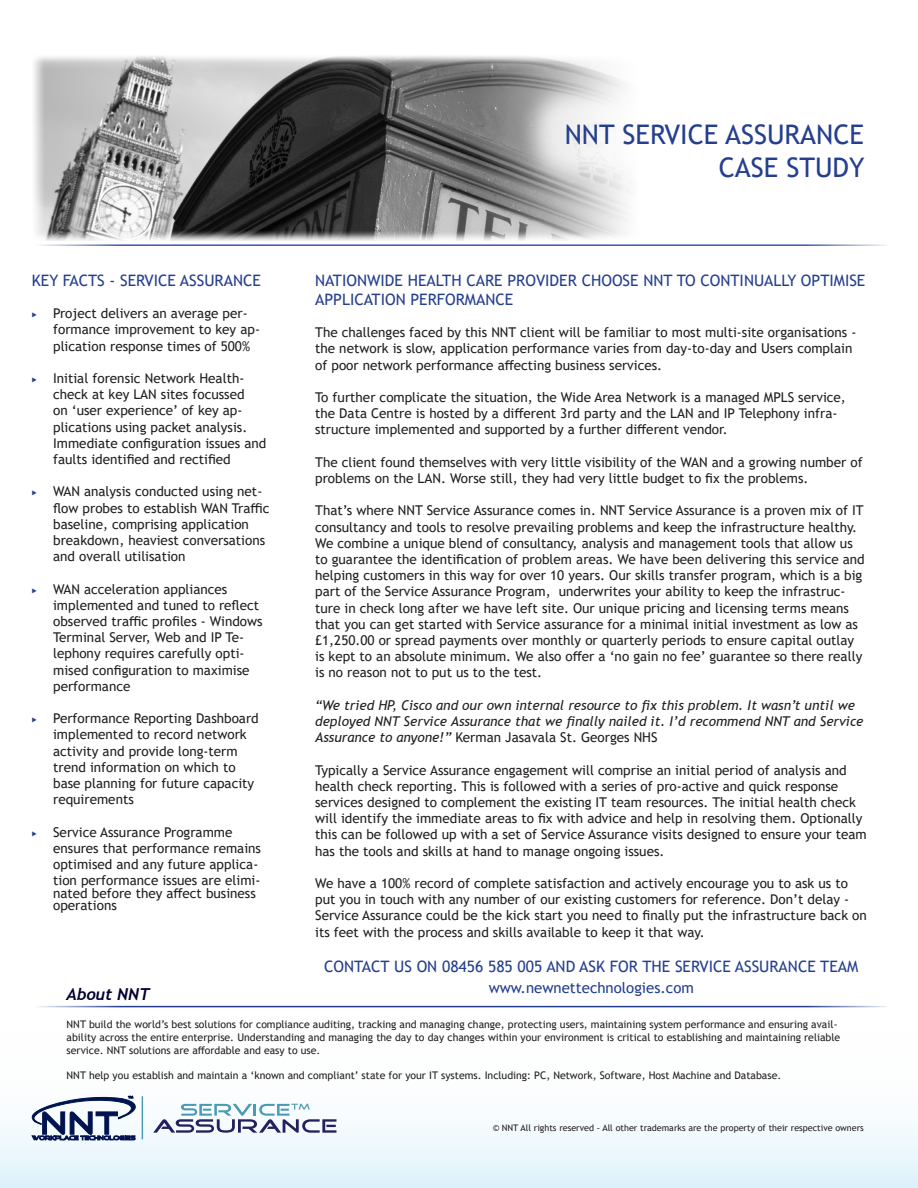
<style>
.page{position:relative;width:918px;height:1188px;background:#fff}
.page>*{position:absolute;margin:0;border:0;box-sizing:border-box;transform-origin:0 0}
.t1{font:27px/32.4px "Trebuchet MS";color:#253f8e;text-align:right}
.t2{font:italic 700 16.5px "Trebuchet";color:#000032}
.Heading{font:15.75px/18.9px "Trebuchet MS";color:#253f8e}
.t3{font:15px "Trebuchet MS";color:#253f8e}
.Key_Facts_Body{font:13.5px/16.2px "Trebuchet MS";color:#231f20}
.t4{font:italic 13.5px/16.2px "Trebuchet MS";color:#231f20}
.t5{font:10.5px/12.6px "Trebuchet MS";color:#231f20}
.t6{font:9px "Trebuchet MS";color:#231f20}
.s1{font-style:normal}
</style>
<div class="page">
<img style="left:34px;top:56px;width:590px;height:184px">
<div style="left:0;top:1007px;width:918px;height:181px;background:linear-gradient(to bottom,#fff,#e6f5fc);border:2px solid #daf1fb"></div>
<hr style="left:32px;top:1006px;width:855px;height:1px;background:#253f8e">
<hr style="left:32px;top:244px;width:855px;height:2px;background:#3e57a5">
<div style="left:515px;top:73px;width:396px;height:151px;background:#fff;opacity:.75"></div>
<svg style="left:32px;top:1095px;width:105px;height:45px"></svg>
<hr style="left:142px;top:1096px;width:1px;height:43px;background:#499ab4">
<svg style="left:153px;top:1104px;width:183px;height:29px"></svg>
<p class="t1" style="left:565px;top:118px;width:301px">NNT SERVICE ASSURANCE<br>CASE STUDY</p>
<p class="Heading" style="left:32px;top:271px;width:231px">KEY FACTS - SERVICE ASSURANCE</p>
<p class="Key_Facts_Body" style="left:53px;top:305px;width:208px">Project delivers an average per&shy;formance improvement to key ap&shy;plication response times of 500%</p>
<p class="Key_Facts_Body" style="left:53px;top:370px;width:215px">Initial forensic Network Health&shy;check at key LAN sites focussed<br>on ‘user experience’ of key ap&shy;plications using packet analysis.<br>Immediate configuration issues and faults identified and rectified</p>
<p class="Key_Facts_Body" style="left:53px;top:483px;width:218px">WAN analysis conducted using net&shy;flow probes to establish WAN Traffic baseline, comprising application breakdown, heaviest conversations and overall utilisation</p>
<p class="Key_Facts_Body" style="left:53px;top:581px;width:211px">WAN acceleration appliances implemented and tuned to reflect observed traffic profiles - Windows<br>Terminal Server, Web and IP Te&shy;lephony requires carefully opti&shy;mised configuration to maximise performance</p>
<p class="Key_Facts_Body" style="left:53px;top:710px;width:207px">Performance Reporting Dashboard implemented to record network activity and provide long-term trend information on which to base planning for future capacity requirements</p>
<p class="Key_Facts_Body" style="left:53px;top:824px;width:209px">Service Assurance Programme ensures that performance remains optimised and any future applica&shy;tion performance issues are elimi-</p>
<p class="Key_Facts_Body" style="left:53px;top:887px;width:204px;line-height:12.6px">nated before they affect business operations</p>
<p class="Heading" style="left:315px;top:271px;width:552px">NATIONWIDE HEALTH CARE PROVIDER CHOOSE NNT TO CONTINUALLY OPTIMISE<br>APPLICATION PERFORMANCE</p>
<p class="Key_Facts_Body" style="left:315px;top:324px;width:543px">The challenges faced by this NNT client will be familiar to most multi-site organisations - the network is slow, application performance varies from day-to-day and Users complain of poor network performance affecting business services.</p>
<p class="Key_Facts_Body" style="left:315px;top:389px;width:532px">To further complicate the situation, the Wide Area Network is a managed MPLS service, the Data Centre is hosted by a different 3rd party and the LAN and IP Telephony infra&shy;structure implemented and supported by a further different vendor.</p>
<p class="Key_Facts_Body" style="left:315px;top:454px;width:549px">The client found themselves with very little visibility of the WAN and a growing number of problems on the LAN. Worse still, they had very little budget to fix the problems.</p>
<p class="Key_Facts_Body" style="left:315px;top:502px;width:551px">That’s where NNT Service Assurance comes in. NNT Service Assurance is a proven mix of IT consultancy and tools to resolve prevailing problems and keep the infrastructure healthy.<br>We combine a unique blend of consultancy, analysis and management tools that allow us to guarantee the identification of problem areas. We have been delivering this service and helping customers in this way for over 10 years. Our skills transfer program, which is a big part of the Service Assurance Program, underwrites your ability to keep the infrastruc&shy;ture in check long after we have left site. Our unique pricing and licensing terms means that you can get started with Service assurance for a minimal initial investment as low as £1,250.00 or spread payments over monthly or quarterly periods to ensure capital outlay is kept to an absolute minimum. We also offer a ‘no gain no fee’ guarantee so there really is no reason not to put us to the test.</p>
<p class="t4" style="left:315px;top:697px;width:550px">“We tried HP, Cisco and our own internal resource to fix this problem. It wasn’t until we deployed NNT Service Assurance that we finally nailed it. I’d recommend NNT and Service<br>Assurance to anyone!” <span class="s1">Kerman Jasavala St. Georges NHS</span></p>
<p class="Key_Facts_Body" style="left:315px;top:762px;width:553px">Typically a Service Assurance engagement will comprise an initial period of analysis and health check reporting. This is followed with a series of pro-active and quick response services designed to complement the existing IT team resources. The initial health check will identify the immediate areas to fix with advice and help in resolving them. Optionally this can be followed up with a set of Service Assurance visits designed to ensure your team has the tools and skills at hand to manage ongoing issues.</p>
<p class="Key_Facts_Body" style="left:315px;top:875px;width:553px">We have a 100% record of complete satisfaction and actively encourage you to ask us to put you in touch with any number of our existing customers for reference. Don’t delay - Service Assurance could be the kick start you need to finally put the infrastructure back on its feet with the process and skills available to keep it that way.</p>
<p class="Heading" style="left:324px;top:957px;width:536px">CONTACT US ON 08456 585 005 AND ASK FOR THE SERVICE ASSURANCE TEAM</p>
<p class="t3" style="left:489px;top:978px;width:207px">www.newnettechnologies.com</p>
<p class="t2" style="left:67px;top:983px;width:85px">About NNT</p>
<p class="t5" style="left:67px;top:1018px;width:775px">NNT build the world’s best solutions for compliance auditing, tracking and managing change, protecting users, maintaining system performance and ensuring avail&shy;ability across the entire enterprise. Understanding and managing the day to day changes within your environment is critical to establishing and maintaining reliable service. NNT solutions are affordable and easy to use.</p>
<p class="t5" style="left:67px;top:1069px;width:716px">NNT help you establish and maintain a ‘known and compliant’ state for your IT systems. Including: PC, Network, Software, Host Machine and Database.</p>
<p class="t6" style="left:493px;top:1122px;width:373px">© NNT All rights reserved - All other trademarks are the property of their respective owners</p>
</div>
